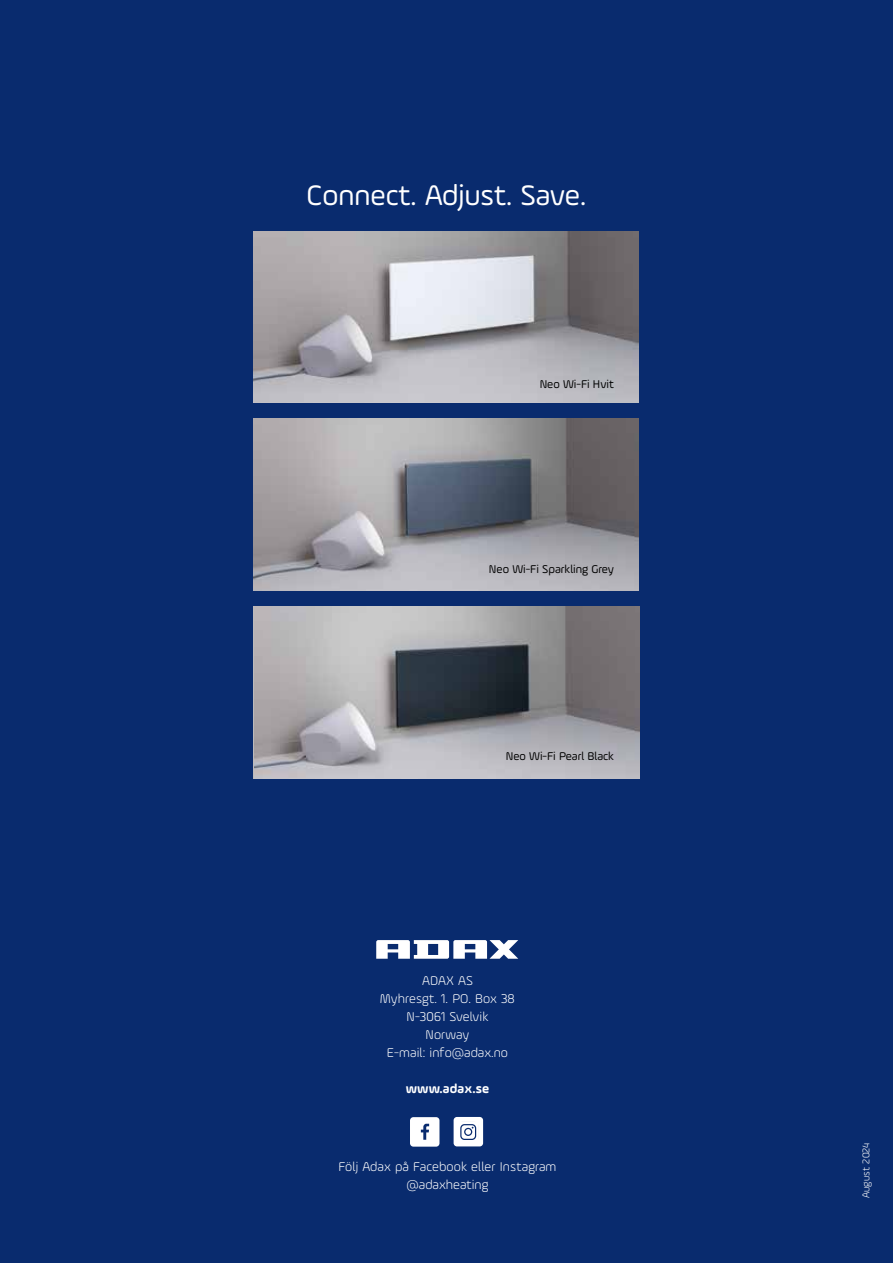
<style>
.page{position:relative;width:893px;height:1263px;background:#fff}
.page>*{position:absolute;margin:0;border:0;box-sizing:border-box;transform-origin:0 0}
.t1{font:30px "Ample Soft";color:#fff}
.t2{font:300 13.5px/18px "Ample Soft";letter-spacing:.01em;color:#fff;text-align:center}
.t3{font:700 13.5px "Ample Soft";letter-spacing:.01em;color:#fff}
.t4{font:12px "Ample Soft";color:#000}
.t5{font:300 10.5px "Ample Soft";letter-spacing:.01em;color:#fff}
</style>
<div class="page">
<div style="left:0;top:23px;width:893px;height:1240px;background:#092b6e"></div>
<div style="left:0;top:0;width:893px;height:51px;background:#092b6e"></div>
<svg style="left:376px;top:940px;width:142px;height:19px"></svg>
<svg style="left:410px;top:1117px;width:29px;height:29px"></svg>
<svg style="left:454px;top:1117px;width:29px;height:29px"></svg>
<img style="left:255px;top:606px;width:384px;height:173px">
<img style="left:254px;top:418px;width:385px;height:172px">
<img style="left:254px;top:231px;width:385px;height:171px">
<h1 class="t1" style="left:307px;top:177px;width:281px">Connect. Adjust. Save.</h1>
<p class="t4" style="left:540px;top:377px;width:76px">Neo Wi-Fi Hvit</p>
<p class="t4" style="left:489px;top:561px;width:127px">Neo Wi-Fi Sparkling Grey</p>
<p class="t4" style="left:506px;top:749px;width:110px">Neo Wi-Fi Pearl Black</p>
<p class="t2" style="left:380px;top:972px;width:136px">ADAX AS<br>Myhresgt. 1. PO. Box 38<br>N-3061 Svelvik<br>Norway<br>E-mail: info@adax.no</p>
<p class="t3" style="left:406px;top:1081px;width:85px">www.adax.se</p>
<p class="t2" style="left:339px;top:1157px;width:219px">Följ Adax på Facebook eller Instagram @adaxheating</p>
<p class="t5" style="left:860px;top:1198px;width:57px;rotate:-90deg">August 2024</p>
</div>
